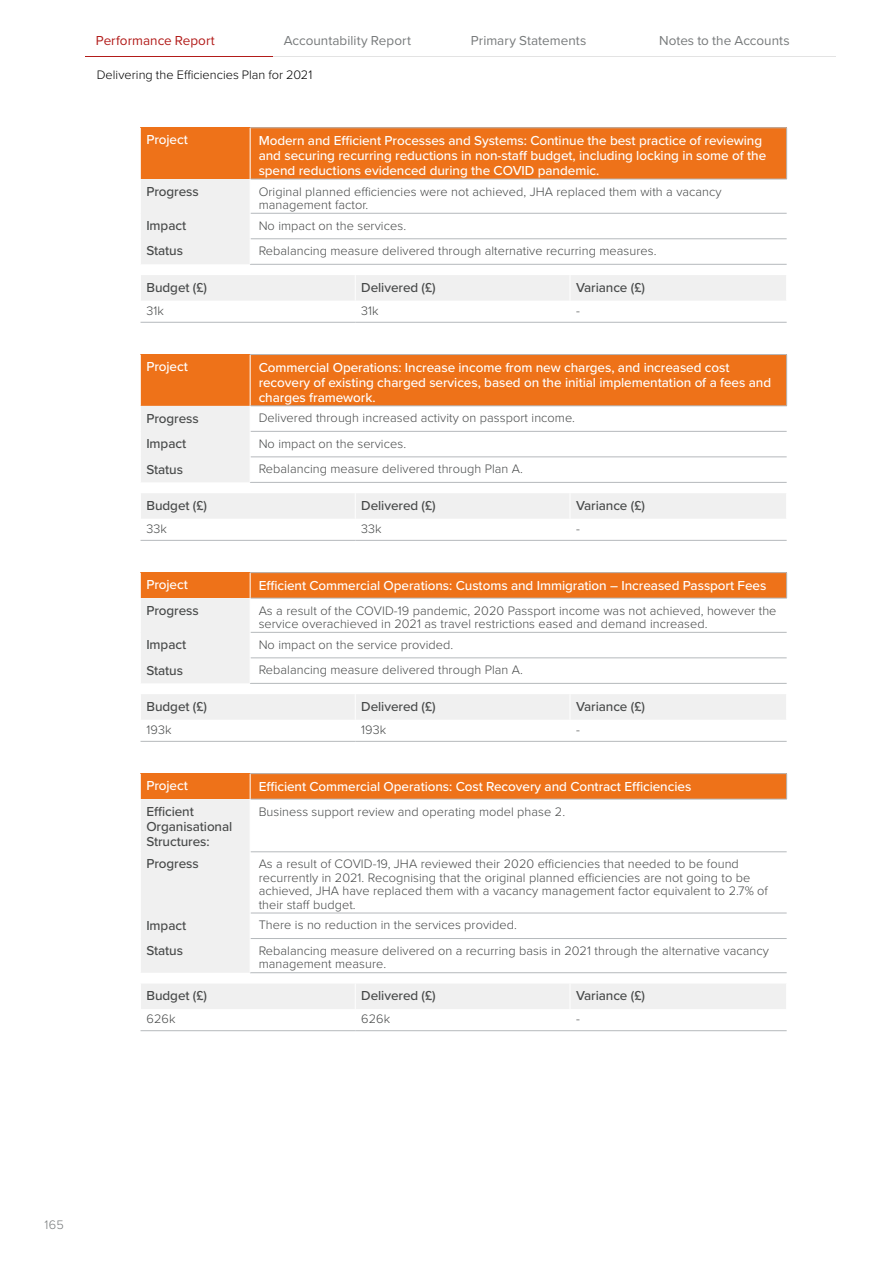
<style>
.page{position:relative;width:893px;height:1263px;background:#fff}
.page>*{position:absolute;margin:0;border:0;box-sizing:border-box;transform-origin:0 0}
.ii{font:500 13.5px/15px "Proxima Nova";letter-spacing:-.005em;color:#fff}
.ii-2{font:500 13.5px/15px "Proxima Nova";letter-spacing:-.005em;color:#474949}
.t1{font:13.5px "Proxima Nova";color:#777a7b}
.t2{font:13.5px "Proxima Nova";color:#b21c1a}
.ii-3{font:300 12.75px/13.5px "Proxima Nova";letter-spacing:.005em;color:#474949}
.t3{font:300 12.75px "Proxima Nova";color:#000}
.t4{font:300 12.75px "Proxima Nova";color:#777a7b}
</style>
<div class="page">
<hr style="left:648px;top:56px;width:188px;height:1px;background:#e3e3e3">
<hr style="left:273px;top:56px;width:187px;height:1px;background:#e3e3e3">
<hr style="left:85px;top:56px;width:188px;height:1px;background:#b21c1a">
<hr style="left:460px;top:56px;width:188px;height:1px;background:#e3e3e3">
<hr style="left:141px;top:322px;width:214px;height:1px;background:#b5b9bc">
<hr style="left:355px;top:322px;width:215px;height:1px;background:#b5b9bc">
<hr style="left:570px;top:322px;width:217px;height:1px;background:#b5b9bc">
<div style="left:141px;top:275px;width:645px;height:25px;background:#f0f0f0"></div>
<hr style="left:141px;top:540px;width:214px;height:1px;background:#b5b9bc">
<hr style="left:355px;top:540px;width:215px;height:1px;background:#b5b9bc">
<hr style="left:570px;top:540px;width:217px;height:1px;background:#b5b9bc">
<div style="left:141px;top:493px;width:645px;height:26px;background:#f0f0f0"></div>
<hr style="left:141px;top:741px;width:214px;height:1px;background:#b5b9bc">
<hr style="left:355px;top:741px;width:215px;height:1px;background:#b5b9bc">
<hr style="left:570px;top:741px;width:217px;height:1px;background:#b5b9bc">
<div style="left:141px;top:694px;width:645px;height:26px;background:#f0f0f0"></div>
<hr style="left:141px;top:1030px;width:214px;height:1px;background:#b5b9bc">
<hr style="left:355px;top:1030px;width:215px;height:1px;background:#b5b9bc">
<hr style="left:570px;top:1030px;width:217px;height:1px;background:#b5b9bc">
<div style="left:141px;top:984px;width:645px;height:25px;background:#f0f0f0"></div>
<div style="left:140px;top:128px;width:110px;height:51px;background:#ee7219"></div>
<div style="left:250px;top:128px;width:537px;height:51px;background:#ee7219"></div>
<hr style="left:250px;top:128px;width:1px;height:51px;background:#fff">
<hr style="left:140px;top:128px;width:1px;height:51px;background:#fff">
<hr style="left:250px;top:127px;width:537px;height:1px;background:#b5b9bc">
<hr style="left:250px;top:179px;width:537px;height:1px;background:#b5b9bc">
<hr style="left:250px;top:213px;width:537px;height:1px;background:#b5b9bc">
<hr style="left:250px;top:239px;width:537px;height:1px;background:#b5b9bc">
<hr style="left:250px;top:264px;width:537px;height:1px;background:#b5b9bc">
<hr style="left:786px;top:128px;width:1px;height:51px;background:#b5b9bc">
<div style="left:141px;top:179px;width:110px;height:85px;background:#f0f0f0"></div>
<div style="left:140px;top:354px;width:110px;height:52px;background:#ee7219"></div>
<div style="left:250px;top:354px;width:537px;height:52px;background:#ee7219"></div>
<hr style="left:250px;top:355px;width:1px;height:51px;background:#fff">
<hr style="left:140px;top:354px;width:1px;height:52px;background:#fff">
<hr style="left:250px;top:354px;width:537px;height:1px;background:#b5b9bc">
<hr style="left:250px;top:406px;width:537px;height:1px;background:#b5b9bc">
<hr style="left:250px;top:431px;width:537px;height:1px;background:#b5b9bc">
<hr style="left:250px;top:457px;width:537px;height:1px;background:#b5b9bc">
<hr style="left:250px;top:482px;width:537px;height:1px;background:#b5b9bc">
<hr style="left:786px;top:355px;width:1px;height:51px;background:#b5b9bc">
<div style="left:141px;top:406px;width:110px;height:76px;background:#f0f0f0"></div>
<div style="left:250px;top:573px;width:537px;height:25px;background:#ee7219"></div>
<hr style="left:250px;top:572px;width:537px;height:1px;background:#b5b9bc">
<hr style="left:250px;top:598px;width:537px;height:1px;background:#b5b9bc">
<hr style="left:250px;top:632px;width:537px;height:1px;background:#b5b9bc">
<hr style="left:250px;top:658px;width:537px;height:1px;background:#b5b9bc">
<hr style="left:250px;top:683px;width:537px;height:1px;background:#b5b9bc">
<svg style="left:786px;top:573px;width:1px;height:25px"></svg>
<svg style="left:140px;top:573px;width:111px;height:110px"></svg>
<div style="left:250px;top:774px;width:537px;height:25px;background:#ee7219"></div>
<hr style="left:250px;top:773px;width:537px;height:1px;background:#b5b9bc">
<hr style="left:250px;top:799px;width:537px;height:1px;background:#b5b9bc">
<hr style="left:250px;top:851px;width:537px;height:1px;background:#b5b9bc">
<hr style="left:250px;top:913px;width:537px;height:1px;background:#b5b9bc">
<hr style="left:250px;top:938px;width:537px;height:1px;background:#b5b9bc">
<hr style="left:250px;top:972px;width:537px;height:1px;background:#b5b9bc">
<svg style="left:786px;top:774px;width:1px;height:25px"></svg>
<svg style="left:140px;top:774px;width:111px;height:199px"></svg>
<hr style="left:250px;top:938px;width:1px;height:34px;background:#fff">
<p class="t2" style="left:96px;top:30px;width:120px">Performance Report</p>
<p class="t1" style="left:284px;top:30px;width:129px">Accountability Report</p>
<p class="t1" style="left:471px;top:30px;width:117px">Primary Statements</p>
<p class="t1" style="left:659px;top:30px;width:132px">Notes to the Accounts</p>
<p class="t3" style="left:97px;top:66px;width:217px">Delivering the Efficiencies Plan for 2021</p>
<p class="ii" style="left:146px;top:132px;width:43px">Project</p>
<p class="ii" style="left:259px;top:132px;width:509px">Modern and Efficient Processes and Systems: Continue the best practice of reviewing and securing recurring reductions in non-staff budget, including locking in some of the spend reductions evidenced during the COVID pandemic.</p>
<p class="ii-2" style="left:146px;top:183px;width:54px">Progress</p>
<p class="ii-3" style="left:259px;top:184px;width:465px">Original planned efficiencies were not achieved, JHA replaced them with a vacancy management factor.</p>
<p class="ii-2" style="left:146px;top:217px;width:41px">Impact</p>
<p class="ii-3" style="left:259px;top:218px;width:149px">No impact on the services.</p>
<p class="ii-2" style="left:146px;top:243px;width:38px">Status</p>
<p class="ii-3" style="left:259px;top:244px;width:399px">Rebalancing measure delivered through alternative recurring measures.</p>
<p class="ii-2" style="left:147px;top:279px;width:62px">Budget (£)</p>
<p class="ii-2" style="left:361px;top:279px;width:76px">Delivered (£)</p>
<p class="ii-2" style="left:576px;top:279px;width:70px">Variance (£)</p>
<p class="ii-3" style="left:147px;top:303px;width:19px">31k</p>
<p class="ii-3" style="left:361px;top:303px;width:19px">31k</p>
<p class="ii-3" style="left:576px;top:303px;width:5px">-</p>
<p class="ii" style="left:146px;top:359px;width:43px">Project</p>
<p class="ii" style="left:259px;top:359px;width:514px">Commercial Operations: Increase income from new charges, and increased cost recovery of existing charged services, based on the initial implementation of a fees and charges framework.</p>
<p class="ii-2" style="left:146px;top:410px;width:54px">Progress</p>
<p class="ii-3" style="left:259px;top:411px;width:318px">Delivered through increased activity on passport income.</p>
<p class="ii-2" style="left:146px;top:435px;width:41px">Impact</p>
<p class="ii-3" style="left:259px;top:436px;width:149px">No impact on the services.</p>
<p class="ii-2" style="left:146px;top:461px;width:38px">Status</p>
<p class="ii-3" style="left:259px;top:462px;width:266px">Rebalancing measure delivered through Plan A.</p>
<p class="ii-2" style="left:147px;top:497px;width:62px">Budget (£)</p>
<p class="ii-2" style="left:361px;top:497px;width:76px">Delivered (£)</p>
<p class="ii-2" style="left:576px;top:497px;width:70px">Variance (£)</p>
<p class="ii-3" style="left:147px;top:521px;width:22px">33k</p>
<p class="ii-3" style="left:361px;top:521px;width:22px">33k</p>
<p class="ii-3" style="left:576px;top:521px;width:5px">-</p>
<p class="ii" style="left:146px;top:577px;width:43px">Project</p>
<p class="ii" style="left:259px;top:577px;width:509px">Efficient Commercial Operations: Customs and Immigration – Increased Passport Fees</p>
<p class="ii-2" style="left:146px;top:602px;width:54px">Progress</p>
<p class="ii-3" style="left:259px;top:603px;width:519px">As a result of the COVID-19 pandemic, 2020 Passport income was not achieved, however the service overachieved in 2021 as travel restrictions eased and demand increased.</p>
<p class="ii-2" style="left:146px;top:636px;width:41px">Impact</p>
<p class="ii-3" style="left:259px;top:637px;width:196px">No impact on the service provided.</p>
<p class="ii-2" style="left:146px;top:662px;width:38px">Status</p>
<p class="ii-3" style="left:259px;top:663px;width:266px">Rebalancing measure delivered through Plan A.</p>
<p class="ii-2" style="left:147px;top:698px;width:62px">Budget (£)</p>
<p class="ii-2" style="left:361px;top:698px;width:76px">Delivered (£)</p>
<p class="ii-2" style="left:576px;top:698px;width:70px">Variance (£)</p>
<p class="ii-3" style="left:147px;top:722px;width:26px">193k</p>
<p class="ii-3" style="left:361px;top:722px;width:26px">193k</p>
<p class="ii-3" style="left:576px;top:722px;width:5px">-</p>
<p class="ii" style="left:146px;top:778px;width:43px">Project</p>
<p class="ii" style="left:259px;top:778px;width:434px">Efficient Commercial Operations: Cost Recovery and Contract Efficiencies</p>
<p class="ii-2" style="left:146px;top:803px;width:88px">Efficient<br>Organisational<br>Structures:</p>
<p class="ii-3" style="left:259px;top:804px;width:308px">Business support review and operating model phase 2.</p>
<p class="ii-2" style="left:146px;top:856px;width:54px">Progress</p>
<p class="ii-3" style="left:259px;top:856px;width:511px">As a result of COVID-19, JHA reviewed their 2020 efficiencies that needed to be found recurrently in 2021. Recognising that the original planned efficiencies are not going to be achieved, JHA have replaced them with a vacancy management factor equivalent to 2.7% of their staff budget.</p>
<p class="ii-2" style="left:146px;top:917px;width:41px">Impact</p>
<p class="ii-3" style="left:259px;top:918px;width:260px">There is no reduction in the services provided.</p>
<p class="ii-2" style="left:146px;top:943px;width:38px">Status</p>
<p class="ii-3" style="left:259px;top:943px;width:512px">Rebalancing measure delivered on a recurring basis in 2021 through the alternative vacancy management measure.</p>
<p class="ii-2" style="left:147px;top:988px;width:62px">Budget (£)</p>
<p class="ii-2" style="left:361px;top:988px;width:76px">Delivered (£)</p>
<p class="ii-2" style="left:576px;top:988px;width:70px">Variance (£)</p>
<p class="ii-3" style="left:147px;top:1012px;width:30px">626k</p>
<p class="ii-3" style="left:361px;top:1012px;width:30px">626k</p>
<p class="ii-3" style="left:576px;top:1012px;width:5px">-</p>
<p class="t4" style="left:45px;top:1216px;width:21px">165</p>
</div>
